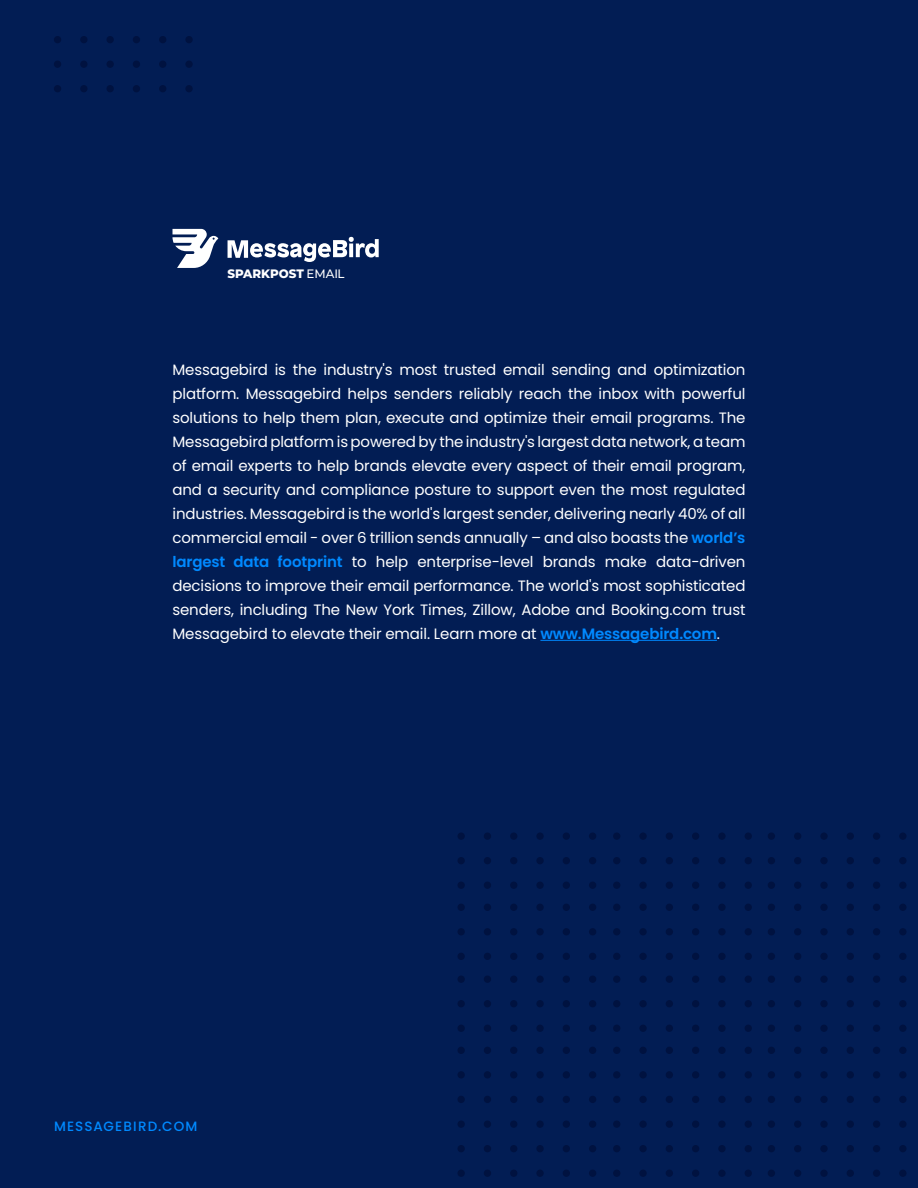
<style>
.page{position:relative;width:918px;height:1188px;background:#021d54}
.page>*{position:absolute;margin:0;border:0;box-sizing:border-box;transform-origin:0 0}
.t1{font:15px/24px "Poppins";letter-spacing:-.01em;color:#fff;text-align:justify}
.t2{font:500 13.5px "Poppins";letter-spacing:.08em;color:#0089ff}
.t3{font:800 12.15px "Montserrat";color:#fff}
.s1{font-weight:500}
.s2{font-weight:600;color:#0089ff}
</style>
<div class="page">
<hr style="left:540px;top:640px;width:177px;height:1px;background:#0089ff">
<svg style="left:768px;top:857px;width:139px;height:7px"></svg>
<svg style="left:768px;top:833px;width:138px;height:7px"></svg>
<svg style="left:768px;top:882px;width:139px;height:7px"></svg>
<svg style="left:768px;top:928px;width:139px;height:7px"></svg>
<svg style="left:768px;top:904px;width:139px;height:7px"></svg>
<svg style="left:768px;top:953px;width:139px;height:7px"></svg>
<svg style="left:613px;top:857px;width:139px;height:7px"></svg>
<svg style="left:613px;top:833px;width:139px;height:7px"></svg>
<svg style="left:613px;top:882px;width:139px;height:7px"></svg>
<svg style="left:458px;top:857px;width:138px;height:7px"></svg>
<svg style="left:458px;top:833px;width:138px;height:7px"></svg>
<svg style="left:458px;top:882px;width:138px;height:7px"></svg>
<svg style="left:613px;top:928px;width:139px;height:7px"></svg>
<svg style="left:613px;top:904px;width:139px;height:7px"></svg>
<svg style="left:613px;top:953px;width:139px;height:7px"></svg>
<svg style="left:458px;top:928px;width:138px;height:7px"></svg>
<svg style="left:458px;top:904px;width:138px;height:7px"></svg>
<svg style="left:458px;top:953px;width:138px;height:7px"></svg>
<svg style="left:768px;top:1000px;width:139px;height:7px"></svg>
<svg style="left:768px;top:976px;width:139px;height:7px"></svg>
<svg style="left:768px;top:1025px;width:139px;height:7px"></svg>
<svg style="left:768px;top:1071px;width:138px;height:7px"></svg>
<svg style="left:768px;top:1047px;width:139px;height:7px"></svg>
<svg style="left:768px;top:1096px;width:139px;height:7px"></svg>
<svg style="left:768px;top:1145px;width:139px;height:7px"></svg>
<svg style="left:768px;top:1121px;width:138px;height:7px"></svg>
<svg style="left:768px;top:1170px;width:139px;height:7px"></svg>
<svg style="left:613px;top:1000px;width:139px;height:7px"></svg>
<svg style="left:613px;top:976px;width:139px;height:7px"></svg>
<svg style="left:613px;top:1025px;width:139px;height:7px"></svg>
<svg style="left:458px;top:1000px;width:138px;height:7px"></svg>
<svg style="left:458px;top:976px;width:138px;height:7px"></svg>
<svg style="left:458px;top:1025px;width:138px;height:7px"></svg>
<svg style="left:613px;top:1071px;width:139px;height:7px"></svg>
<svg style="left:613px;top:1047px;width:139px;height:7px"></svg>
<svg style="left:613px;top:1096px;width:139px;height:7px"></svg>
<svg style="left:458px;top:1071px;width:138px;height:7px"></svg>
<svg style="left:458px;top:1047px;width:138px;height:7px"></svg>
<svg style="left:458px;top:1096px;width:138px;height:7px"></svg>
<svg style="left:613px;top:1145px;width:139px;height:7px"></svg>
<svg style="left:613px;top:1121px;width:139px;height:7px"></svg>
<svg style="left:613px;top:1170px;width:139px;height:7px"></svg>
<svg style="left:458px;top:1145px;width:138px;height:7px"></svg>
<svg style="left:458px;top:1121px;width:138px;height:7px"></svg>
<svg style="left:458px;top:1170px;width:138px;height:7px"></svg>
<svg style="left:54px;top:61px;width:139px;height:7px"></svg>
<svg style="left:54px;top:85px;width:139px;height:7px"></svg>
<svg style="left:54px;top:36px;width:139px;height:7px"></svg>
<svg style="left:173px;top:229px;width:45px;height:39px"></svg>
<svg style="left:228px;top:237px;width:151px;height:25px"></svg>
<p class="t3" style="left:228px;top:265px;width:119px">SPARKPOST <span class="s1">EMAIL</span></p>
<p class="t1" style="left:172px;top:358px;width:575px">Messagebird is the industry's most trusted email sending and optimization platform. Messagebird helps senders reliably reach the inbox with powerful solutions to help them plan, execute and optimize their email programs. The Messagebird platform is powered by the industry's largest data network, a team of email experts to help brands elevate every aspect of their email program, and a security and compliance posture to support even the most regulated industries. Messagebird is the world's largest sender, delivering nearly 40% of all commercial email - over 6 trillion sends annually – and also boasts the <span class="s2">world’s largest data footprint</span> to help enterprise-level brands make data-driven decisions to improve their email performance. The world's most sophisticated senders, including The New York Times, Zillow, Adobe and Booking.com trust Messagebird to elevate their email. Learn more at <span class="s2">www.Messagebird.com</span>.</p>
<p class="t2" style="left:54px;top:1118px;width:145px">MESSAGEBIRD.COM</p>
</div>
